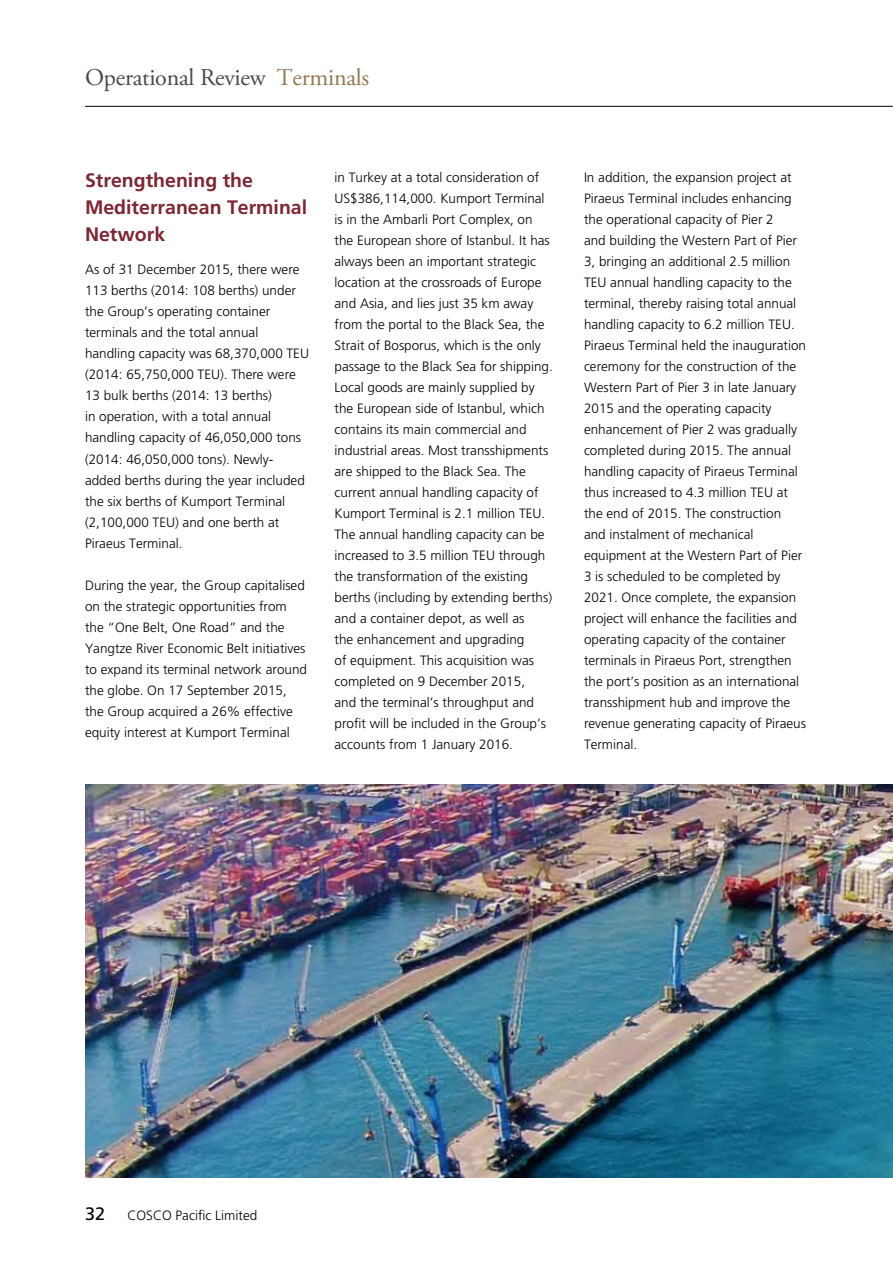
<style>
.page{position:relative;width:893px;height:1263px;background:#fff}
.page>*{position:absolute;margin:0;border:0;box-sizing:border-box;transform-origin:0 0}
.t1{font:24px "Adobe Garamond Pro";letter-spacing:-.01em;color:#4c4948}
.t2{font:700 19.5px/27px "Frutiger";color:#7e2631}
.t3{font:18px "Frutiger";color:#000}
.t4{font:300 13.5px/21px "Frutiger";color:#000}
.s1{color:#947854}
</style>
<div class="page">
<img style="left:85px;top:784px;width:808px;height:394px">
<hr style="left:85px;top:106px;width:808px;height:1px;background:#000">
<h1 class="t1" style="left:85px;top:63px;width:286px">Operational Review <span class="s1">Terminals</span></h1>
<h2 class="t2" style="left:85px;top:166px;width:224px">Strengthening the<br>Mediterranean Terminal<br>Network</h2>
<p class="t4" style="left:85px;top:259px;width:225px">As of 31 December 2015, there were 113 berths (2014: 108 berths) under the Group’s operating container terminals and the total annual handling capacity was 68,370,000 TEU (2014: 65,750,000 TEU). There were 13 bulk berths (2014: 13 berths)<br>in operation, with a total annual handling capacity of 46,050,000 tons (2014: 46,050,000 tons). Newly&shy;added berths during the year included the six berths of Kumport Terminal (2,100,000 TEU) and one berth at Piraeus Terminal.</p>
<p class="t4" style="left:85px;top:575px;width:224px">During the year, the Group capitalised on the strategic opportunities from the “One Belt, One Road” and the Yangtze River Economic Belt initiatives to expand its terminal network around the globe. On 17 September 2015, the Group acquired a 26% effective equity interest at Kumport Terminal</p>
<p class="t4" style="left:334px;top:167px;width:220px">in Turkey at a total consideration of US$386,114,000. Kumport Terminal is in the Ambarli Port Complex, on the European shore of Istanbul. It has always been an important strategic location at the crossroads of Europe and Asia, and lies just 35 km away from the portal to the Black Sea, the Strait of Bosporus, which is the only passage to the Black Sea for shipping.<br>Local goods are mainly supplied by the European side of Istanbul, which contains its main commercial and industrial areas. Most transshipments are shipped to the Black Sea. The current annual handling capacity of Kumport Terminal is 2.1 million TEU.<br>The annual handling capacity can be increased to 3.5 million TEU through the transformation of the existing berths (including by extending berths) and a container depot, as well as<br>the enhancement and upgrading<br>of equipment. This acquisition was completed on 9 December 2015,<br>and the terminal’s throughput and profit will be included in the Group’s accounts from 1 January 2016.</p>
<p class="t4" style="left:584px;top:167px;width:224px">In addition, the expansion project at Piraeus Terminal includes enhancing the operational capacity of Pier 2<br>and building the Western Part of Pier 3, bringing an additional 2.5 million TEU annual handling capacity to the terminal, thereby raising total annual handling capacity to 6.2 million TEU.<br>Piraeus Terminal held the inauguration ceremony for the construction of the Western Part of Pier 3 in late January 2015 and the operating capacity enhancement of Pier 2 was gradually completed during 2015. The annual handling capacity of Piraeus Terminal thus increased to 4.3 million TEU at the end of 2015. The construction and instalment of mechanical equipment at the Western Part of Pier 3 is scheduled to be completed by 2021. Once complete, the expansion project will enhance the facilities and operating capacity of the container terminals in Piraeus Port, strengthen the port’s position as an international transshipment hub and improve the revenue generating capacity of Piraeus Terminal.</p>
<h3 class="t3" style="left:85px;top:1203px;width:22px">32</h3>
<p class="t4" style="left:128px;top:1205px;width:131px">COSCO Pacific Limited</p>
</div>
